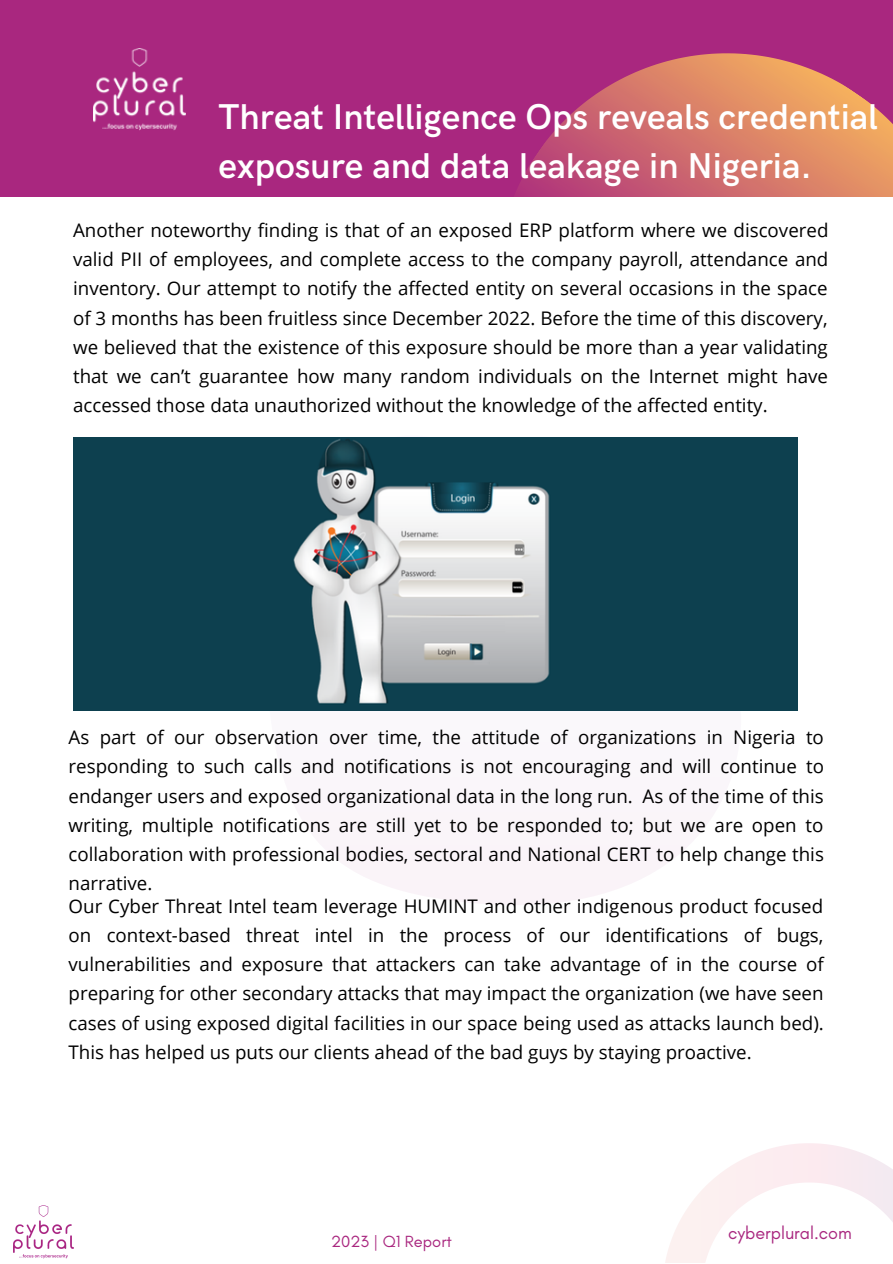
<style>
.page{position:relative;width:893px;height:1264px;background:#fff}
.page>*{position:absolute;margin:0;border:0;box-sizing:border-box;transform-origin:0 0}
.t1{font:600 36px/49.5px "HK Grotesk";color:#fff}
.t2{font:18.75px/29.2px "Open Sans";color:#000;text-align:justify}
.t3{font:18px "Glacial Indifference";color:#a9277f}
.t4{font:16.5px "Glacial Indifference";color:#a9277f}
</style>
<div class="page">
<div style="left:0;top:0;width:892px;height:1262px;background:#a9277f"></div>
<svg style="left:407px;top:53px;width:485px;height:145px"></svg>
<div style="left:0;top:198px;width:892px;height:1064px;background:#fff"></div>
<img style="left:93px;top:48px;width:93px;height:83px">
<svg style="left:265px;top:710px;width:477px;height:195px"></svg>
<svg style="left:665px;top:1143px;width:227px;height:119px"></svg>
<img style="left:14px;top:1205px;width:60px;height:53px">
<img style="left:73px;top:437px;width:724px;height:273px">
<h1 class="t1" style="left:218px;top:93px;width:661px">Threat Intelligence Ops reveals credential exposure and data leakage in Nigeria.</h1>
<p class="t2" style="left:73px;top:215px;width:756px">Another noteworthy finding is that of an exposed ERP platform where we discovered valid PII of employees, and complete access to the company payroll, attendance and inventory. Our attempt to notify the affected entity on several occasions in the space of 3 months has been fruitless since December 2022. Before the time of this discovery, we believed that the existence of this exposure should be more than a year validating that we can’t guarantee how many random individuals on the Internet might have accessed those data unauthorized without the knowledge of the affected entity.</p>
<p class="t2" style="left:69px;top:722px;width:757px">As part of our observation over time, the attitude of organizations in Nigeria to responding to such calls and notifications is not encouraging and will continue to endanger users and exposed organizational data in the long run. As of the time of this writing, multiple notifications are still yet to be responded to; but we are open to collaboration with professional bodies, sectoral and National CERT to help change this narrative.</p>
<p class="t2" style="left:69px;top:890px;width:756px">Our Cyber Threat Intel team leverage HUMINT and other indigenous product focused on context-based threat intel in the process of our identifications of bugs, vulnerabilities and exposure that attackers can take advantage of in the course of preparing for other secondary attacks that may impact the organization (we have seen cases of using exposed digital facilities in our space being used as attacks launch bed).<br>This has helped us puts our clients ahead of the bad guys by staying proactive.</p>
<p class="t4" style="left:331px;top:1231px;width:122px">2023 | Q1 Report</p>
<p class="t3" style="left:728px;top:1221px;width:125px">cyberplural.com</p>
</div>
